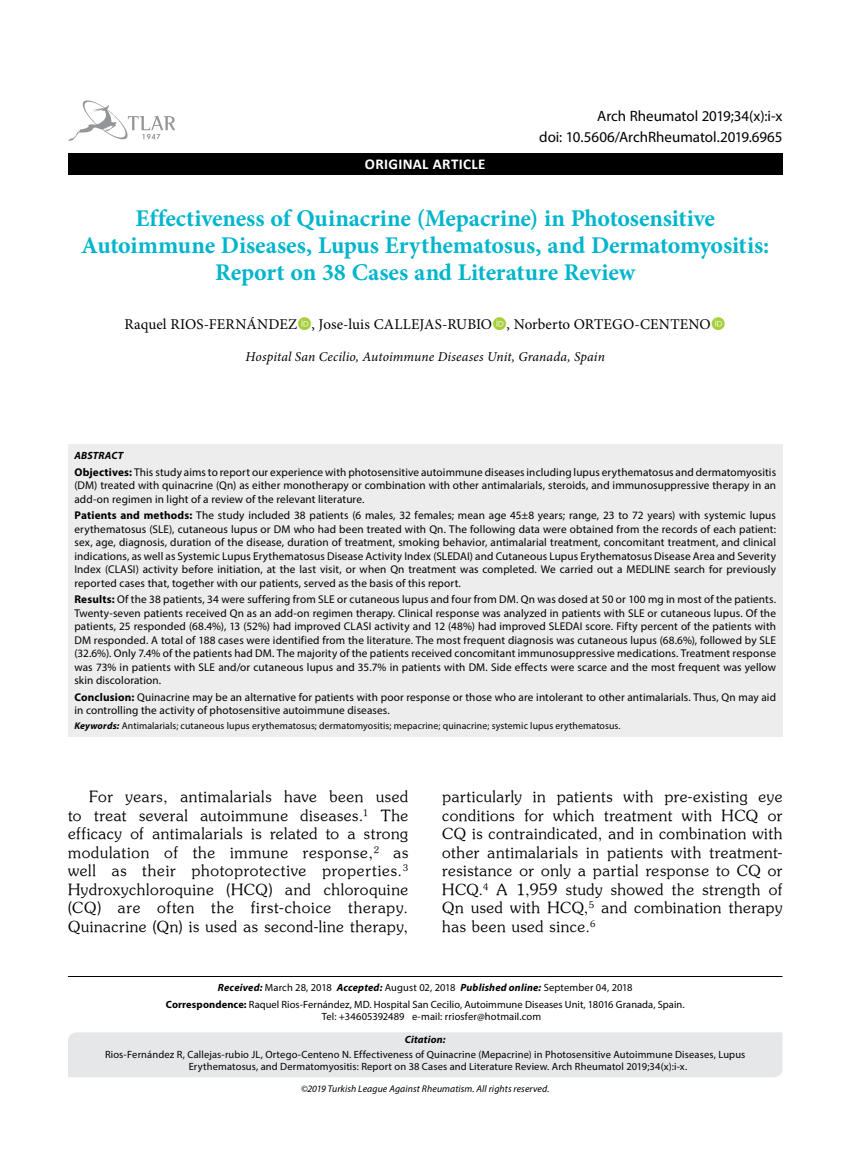
<style>
.page{position:relative;width:859px;height:1170px;background:#fff}
.page>*{position:absolute;margin:0;border:0;box-sizing:border-box;transform-origin:0 0}
.t1{font:700 24px/27px "Minion Pro";letter-spacing:-.005em;color:#00b5cc;text-align:center}
.t2{font:15.45px/18.6px "Souvenir Turk";letter-spacing:.04em;color:#000;text-align:justify}
.t3{font:15px "Minion Pro";letter-spacing:.005em;color:#000}
.t4{font:15px "Myriad Pro";color:#000}
.t5{font:700 15px "Calibri";letter-spacing:.02em;color:#fff}
.t6{font:italic 13.5px "Minion Pro";letter-spacing:.005em;color:#000}
.t7{font:11.25px/13.5px "Myriad Pro";letter-spacing:.01em;color:#000;text-align:justify}
.t8{font:10.5px/16.8px "Myriad Pro";letter-spacing:.01em;color:#000;text-align:center}
.t9{font:italic 700 10.5px "Myriad Pro";letter-spacing:.015em;color:#000}
.t10{font:9.75px "Myriad Pro";letter-spacing:.015em;color:#000}
.t11{font:italic 9.75px "Myriad Pro";letter-spacing:.01em;color:#000}
.s1{font-weight:700}
.s2{font-weight:700;font-style:italic}
</style>
<div class="page">
<div style="left:68px;top:153px;width:714px;height:21px;background:#000"></div>
<svg style="left:68px;top:100px;width:107px;height:41px"></svg>
<hr style="left:68px;top:976px;width:714px;height:1px;background:#000">
<div style="left:68px;top:444px;width:714px;height:292px;background:#ededee"></div>
<div style="left:68px;top:1032px;width:714px;height:45px;background:#e6e7e8"></div>
<h3 class="t4" style="left:597px;top:107px;width:187px">Arch Rheumatol 2019;34(x):i-x</h3>
<h3 class="t5" style="left:365px;top:158px;width:122px">ORIGINAL ARTICLE</h3>
<h3 class="t4" style="left:539px;top:127px;width:245px">doi: 10.5606/ArchRheumatol.2019.6965</h3>
<h1 class="t1" style="left:81px;top:204px;width:689px">Effectiveness of Quinacrine (Mepacrine) in Photosensitive<br>Autoimmune Diseases, Lupus Erythematosus, and Dermatomyositis:<br>Report on 38 Cases and Literature Review</h1>
<h3 class="t3" style="left:125px;top:314px;width:588px">Raquel RIOS-FERNÁNDEZ , Jose-luis CALLEJAS-RUBIO , Norberto ORTEGO-CENTENO</h3>
<p class="t6" style="left:246px;top:347px;width:361px">Hospital San Cecilio, Autoimmune Diseases Unit, Granada, Spain</p>
<p class="t9" style="left:74px;top:449px;width:50px">ABSTRACT</p>
<p class="t7" style="left:74px;top:465px;width:703px"><span class="s1">Objectives:</span> This study aims to report our experience with photosensitive autoimmune diseases including lupus erythematosus and dermatomyositis (DM) treated with quinacrine (Qn) as either monotherapy or combination with other antimalarials, steroids, and immunosuppressive therapy in an add-on regimen in light of a review of the relevant literature.</p>
<p class="t7" style="left:74px;top:508px;width:703px"><span class="s1">Patients and methods:</span> The study included 38 patients (6 males, 32 females; mean age 45±8 years; range, 23 to 72 years) with systemic lupus erythematosus (SLE), cutaneous lupus or DM who had been treated with Qn. The following data were obtained from the records of each patient: sex, age, diagnosis, duration of the disease, duration of treatment, smoking behavior, antimalarial treatment, concomitant treatment, and clinical indications, as well as Systemic Lupus Erythematosus Disease Activity Index (SLEDAI) and Cutaneous Lupus Erythematosus Disease Area and Severity Index (CLASI) activity before initiation, at the last visit, or when Qn treatment was completed. We carried out a MEDLINE search for previously reported cases that, together with our patients, served as the basis of this report.</p>
<p class="t7" style="left:74px;top:592px;width:703px"><span class="s1">Results:</span> Of the 38 patients, 34 were suffering from SLE or cutaneous lupus and four from DM. Qn was dosed at 50 or 100 mg in most of the patients.<br>Twenty-seven patients received Qn as an add-on regimen therapy. Clinical response was analyzed in patients with SLE or cutaneous lupus. Of the patients, 25 responded (68.4%), 13 (52%) had improved CLASI activity and 12 (48%) had improved SLEDAI score. Fifty percent of the patients with DM responded. A total of 188 cases were identified from the literature. The most frequent diagnosis was cutaneous lupus (68.6%), followed by SLE (32.6%). Only 7.4% of the patients had DM. The majority of the patients received concomitant immunosuppressive medications. Treatment response was 73% in patients with SLE and/or cutaneous lupus and 35.7% in patients with DM. Side effects were scarce and the most frequent was yellow skin discoloration.</p>
<p class="t7" style="left:74px;top:690px;width:703px"><span class="s1">Conclusion:</span> Quinacrine may be an alternative for patients with poor response or those who are intolerant to other antimalarials. Thus, Qn may aid in controlling the activity of photosensitive autoimmune diseases.</p>
<p class="t10" style="left:74px;top:719px;width:548px"><span class="s2">Keywords:</span> Antimalarials; cutaneous lupus erythematosus; dermatomyositis; mepacrine; quinacrine; systemic lupus erythematosus.</p>
<p class="t2" style="left:68px;top:786px;width:342px;text-indent:21px">For years, antimalarials have been used to treat several autoimmune diseases.<sup>1</sup> The efficacy of antimalarials is related to a strong modulation of the immune response,<sup>2</sup> as well as their photoprotective properties.<sup>3<br></sup>Hydroxychloroquine (HCQ) and chloroquine (CQ) are often the first-choice therapy.<br>Quinacrine (Qn) is used as second-line therapy,</p>
<p class="t2" style="left:442px;top:786px;width:342px">particularly in patients with pre-existing eye conditions for which treatment with HCQ or CQ is contraindicated, and in combination with other antimalarials in patients with treatment&shy;resistance or only a partial response to CQ or HCQ.<sup>4</sup> A 1,959 study showed the strength of Qn used with HCQ,<sup>5</sup> and combination therapy has been used since.<sup>6</sup></p>
<p class="t8" style="left:166px;top:978px;width:520px"><span class="s2">Received:</span> March 28, 2018 <span class="s2">Accepted:</span> August 02, 2018 <span class="s2">Published online:</span> September 04, 2018<br><span class="s1">Correspondence:</span> Raquel Rios-Fernández, MD. Hospital San Cecilio, Autoimmune Diseases Unit, 18016 Granada, Spain.</p>
<p class="t8" style="left:322px;top:1008px;width:221px">Tel: +34605392489 e-mail: rriosfer@hotmail.com</p>
<p class="t9" style="left:405px;top:1032px;width:42px">Citation:</p>
<p class="t8" style="left:189px;top:1047px;width:558px;line-height:12.6px;text-align:left;text-indent:-84px">Rios-Fernández R, Callejas-rubio JL, Ortego-Centeno N. Effectiveness of Quinacrine (Mepacrine) in Photosensitive Autoimmune Diseases, Lupus<br>Erythematosus, and Dermatomyositis: Report on 38 Cases and Literature Review. Arch Rheumatol 2019;34(x):i-x.</p>
<p class="t11" style="left:301px;top:1082px;width:250px">©2019 Turkish League Against Rheumatism. All rights reserved.</p>
</div>
